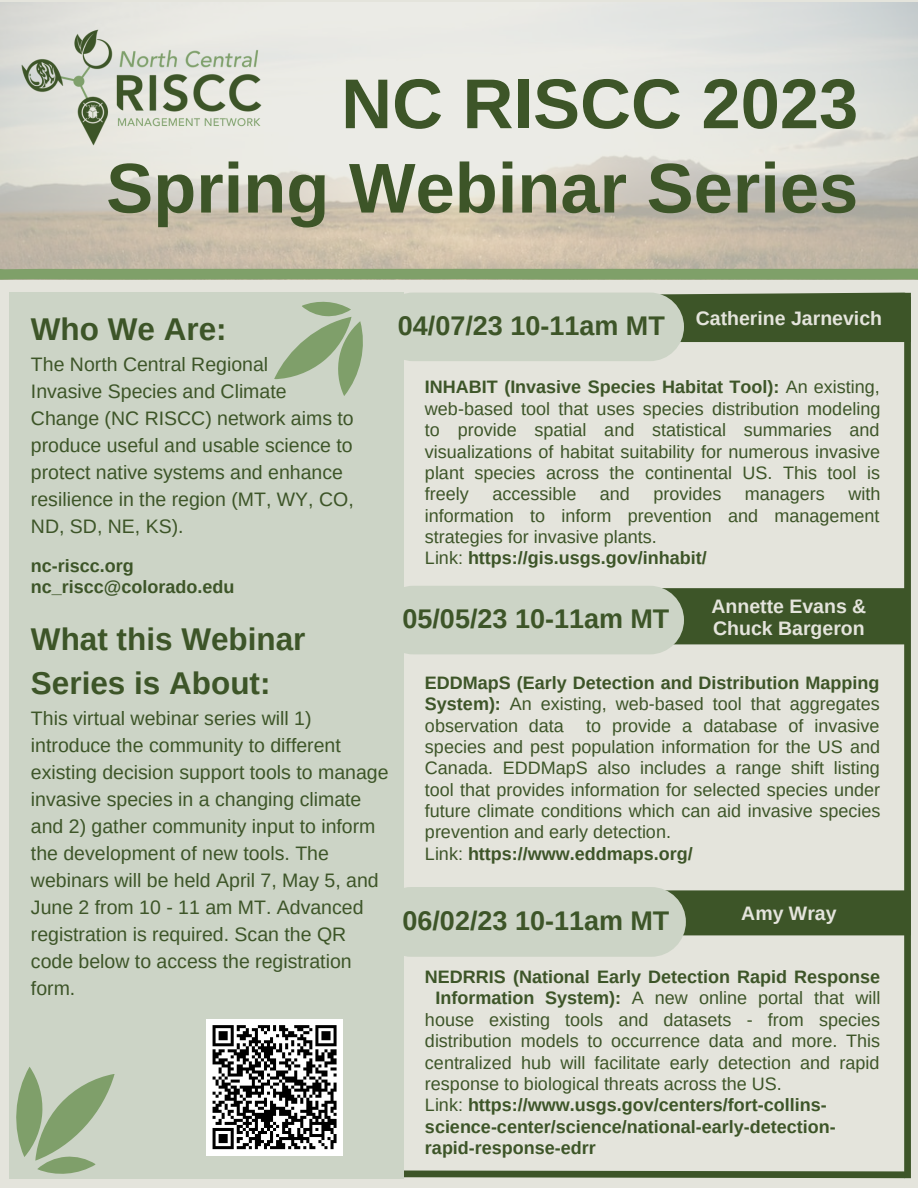
<style>
.page{position:relative;width:918px;height:1188px;background:#e4e4dc}
.page>*{position:absolute;margin:0;border:0;box-sizing:border-box;transform-origin:0 0}
.t1{font:700 70.5px/84.3px "Arimo";color:#3d5528;text-align:right}
.t2{font:700 31.5px/43.8px "Arimo";color:#3d5528}
.t3{font:700 27px "Arimo";color:#3d5528}
.t4{font:19.5px/27px "Arimo";color:#3d5528}
.t5{font:700 19.5px/22.5px "Arimo";color:#e4e4dc}
.t6{font:18px/21.3px "Arimo";color:#3d5528}
.t7{font:700 18px/21.3px "Arimo";color:#3d5528}
.s1{font-weight:700}
.s2{font-weight:400}
</style>
<div class="page">
<img style="left:0;top:3px;width:918px;height:264px">
<img style="left:0;top:2px;width:282px;height:186px">
<svg style="left:404px;top:1170px;width:507px;height:9px"></svg>
<div style="left:9px;top:293px;width:395px;height:886px;background:#ccd4c6"></div>
<div style="left:614px;top:588px;width:293px;height:56px;background:#3d5528"></div>
<div style="left:379px;top:586px;width:305px;height:68px;background:#ccd4c6;border-radius:34px"></div>
<div style="left:617px;top:890px;width:294px;height:45px;background:#3d5528"></div>
<div style="left:377px;top:887px;width:309px;height:70px;background:#ccd4c6;border-radius:35px"></div>
<svg style="left:0;top:267px;width:918px;height:129px"></svg>
<div style="left:904px;top:293px;width:7px;height:885px;background:#3d5528"></div>
<svg style="left:16px;top:1067px;width:99px;height:107px"></svg>
<div style="left:206px;top:1019px;width:137px;height:136px;background:#fff"></div>
<svg style="left:212px;top:1025px;width:125px;height:125px"></svg>
<h1 class="t1" style="left:106px;top:62px;width:754px">NC RISCC 2023<br>Spring Webinar Series</h1>
<p class="t5" style="left:696px;top:307px;width:188px">Catherine Jarnevich</p>
<h2 class="t2" style="left:31px;top:307px;width:197px">Who We Are:</h2>
<h3 class="t3" style="left:398px;top:310px;width:268px">04/07/23 10-11am MT</h3>
<p class="t4" style="left:31px;top:351px;width:324px">The North Central Regional<br>Invasive Species and Climate<br>Change (NC RISCC) network aims to produce useful and usable science to protect native systems and enhance resilience in the region (MT, WY, CO,<br>ND, SD, NE, KS).</p>
<p class="t6" style="left:425px;top:376px;width:457px;text-align:justify"><span class="s1">INHABIT (Invasive Species Habitat Tool):</span> An existing, web-based tool that uses species distribution modeling to provide spatial and statistical summaries and visualizations of habitat suitability for numerous invasive plant species across the continental US. This tool is freely</p>
<p class="t6" style="left:425px;top:483px;width:457px;text-indent:423px">with information to inform prevention and management strategies for invasive plants.<br>Link: <span class="s1">https://gis.usgs.gov/inhabit/</span></p>
<p class="t6" style="left:492px;top:483px;width:86px">accessible</p>
<p class="t6" style="left:600px;top:483px;width:32px">and</p>
<p class="t6" style="left:653px;top:483px;width:70px">provides</p>
<p class="t6" style="left:745px;top:483px;width:82px">managers</p>
<p class="t7" style="left:31px;top:555px;width:205px">nc-riscc.org nc_riscc@colorado.edu</p>
<h2 class="t2" style="left:31px;top:617px;width:276px">What this Webinar<br>Series is About:</h2>
<p class="t4" style="left:31px;top:705px;width:359px">This virtual webinar series will 1) introduce the community to different existing decision support tools to manage invasive species in a changing climate and 2) gather community input to inform the development of new tools. The webinars will be held April 7, May 5, and June 2 from 10 - 11 am MT. Advanced registration is required. Scan the QR code below to access the registration form.</p>
<p class="t5" style="left:712px;top:595px;width:156px">Annette Evans &amp;<br>Chuck Bargeron</p>
<h3 class="t3" style="left:402px;top:604px;width:268px">05/05/23 10-11am MT</h3>
<p class="t6" style="left:425px;top:672px;width:457px"><span class="s1">EDDMapS (Early Detection and Distribution Mapping System):</span> An existing, web-based tool that aggregates observation data to provide a database of invasive species and pest population information for the US and Canada. EDDMapS also includes a range shift listing tool that provides information for selected species under future climate conditions which can aid invasive species prevention and early detection.<br>Link: <span class="s1">https://www.eddmaps.org/</span></p>
<h3 class="t3" style="left:402px;top:905px;width:268px">06/02/23 10-11am MT</h3>
<p class="t5" style="left:741px;top:902px;width:97px">Amy Wray</p>
<p class="t7" style="left:425px;top:966px;width:457px">NEDRRIS (National Early Detection Rapid Response</p>
<p class="t6" style="left:436px;top:988px;width:446px"><span class="s1">Information System):</span> A new online portal that will</p>
<p class="t6" style="left:425px;top:1009px;width:457px">house existing tools and datasets - from species</p>
<p class="t6" style="left:425px;top:1030px;width:457px">distribution models to occurrence data and more. This</p>
<p class="t6" style="left:425px;top:1052px;width:456px">centralized hub will facilitate early detection and rapid</p>
<p class="t6" style="left:425px;top:1073px;width:358px">response to biological threats across the US.</p>
<p class="t7" style="left:425px;top:1094px;width:403px"><span class="s2">Link:</span> https://www.usgs.gov/centers/fort-collins-</p>
<p class="t7" style="left:425px;top:1116px;width:412px">science-center/science/national-early-detection-</p>
<p class="t7" style="left:425px;top:1137px;width:172px">rapid-response-edrr</p>
</div>
